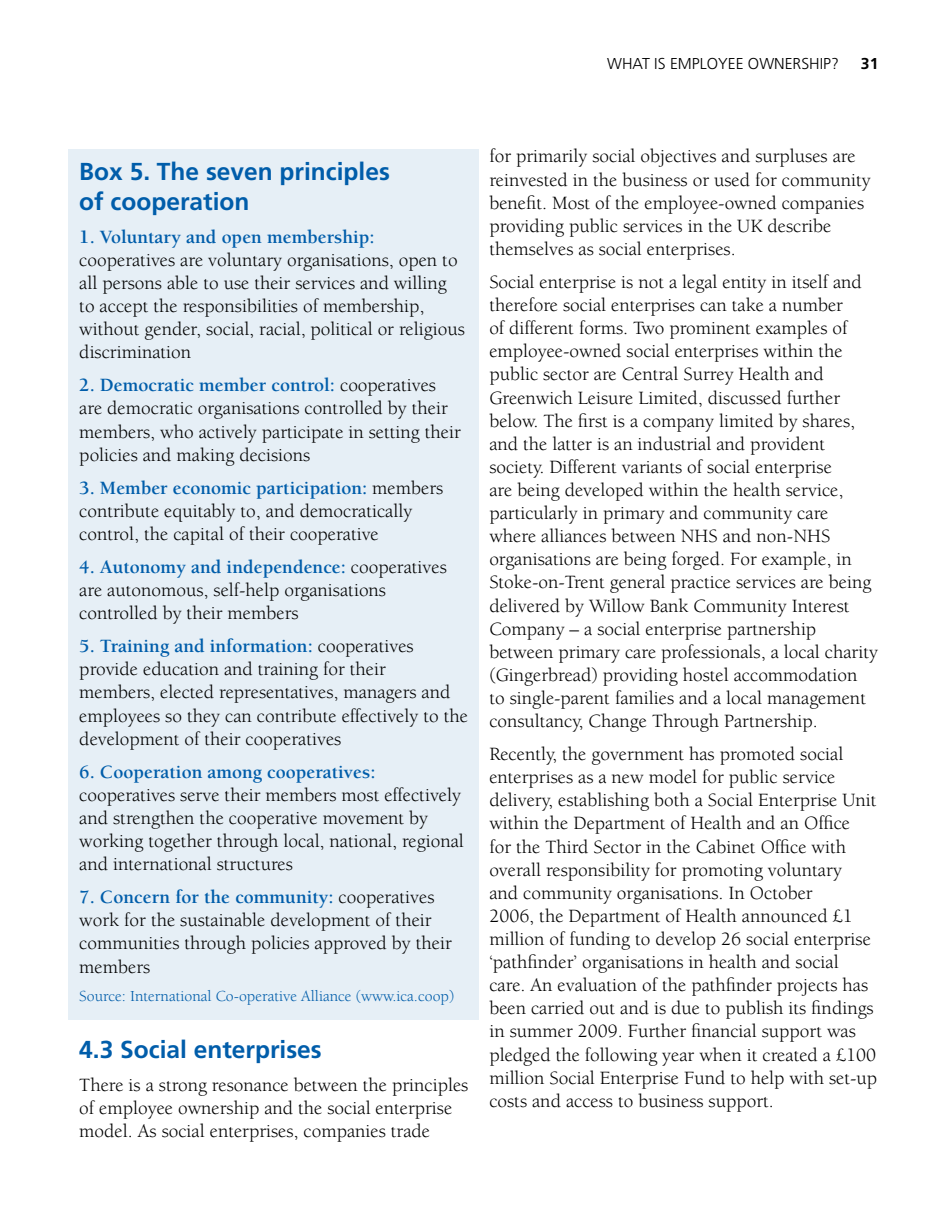
<style>
.page{position:relative;width:938px;height:1216px;background:#fff}
.page>*{position:absolute;margin:0;border:0;box-sizing:border-box;transform-origin:0 0}
.t1{font:700 24.5px/29.4px "Frutiger";color:#005daa}
.t2{font:19.25px/23.1px "Berkeley Std";color:#000}
.t3{font:700 19.25px "Berkeley Std";color:#005daa}
.t4{font:15.75px "Berkeley Std";color:#005daa}
.t5{font:300 15.75px "Frutiger";color:#000}
.t6{font:700 15.75px "Frutiger";color:#000}
.s1{font-weight:700;color:#005daa}
</style>
<div class="page">
<div style="left:69px;top:149px;width:410px;height:870px;background:#e6eff6"></div>
<p class="t5" style="left:607px;top:55px;width:233px">WHAT IS EMPLOYEE OWNERSHIP?</p>
<p class="t6" style="left:861px;top:55px;width:19px">31</p>
<p class="t1" style="left:79px;top:157px;width:312px">Box 5. The seven principles of cooperation</p>
<p class="t3" style="left:79px;top:226px;width:297px">1. Voluntary and open membership:</p>
<p class="t2" style="left:79px;top:248px;width:387px">cooperatives are voluntary organisations, open to all persons able to use their services and willing to accept the responsibilities of membership, without gender, social, racial, political or religious discrimination</p>
<p class="t2" style="left:79px;top:374px;width:383px"><span class="s1">2. Democratic member control:</span> cooperatives are democratic organisations controlled by their members, who actively participate in setting their policies and making decisions</p>
<p class="t2" style="left:79px;top:476px;width:365px"><span class="s1">3. Member economic participation:</span> members contribute equitably to, and democratically control, the capital of their cooperative</p>
<p class="t2" style="left:79px;top:555px;width:369px"><span class="s1">4. Autonomy and independence:</span> cooperatives are autonomous, self-help organisations controlled by their members</p>
<p class="t2" style="left:79px;top:635px;width:390px"><span class="s1">5. Training and information:</span> cooperatives provide education and training for their<br>members, elected representatives, managers and employees so they can contribute effectively to the development of their cooperatives</p>
<p class="t3" style="left:79px;top:761px;width:298px">6. Cooperation among cooperatives:</p>
<p class="t2" style="left:79px;top:783px;width:386px">cooperatives serve their members most effectively and strengthen the cooperative movement by working together through local, national, regional and international structures</p>
<p class="t2" style="left:79px;top:885px;width:374px"><span class="s1">7. Concern for the community:</span> cooperatives work for the sustainable development of their communities through policies approved by their members</p>
<p class="t4" style="left:79px;top:988px;width:376px">Source: International Co-operative Alliance (www.ica.coop)</p>
<p class="t1" style="left:79px;top:1034px;width:244px">4.3 Social enterprises</p>
<p class="t2" style="left:79px;top:1073px;width:390px">There is a strong resonance between the principles of employee ownership and the social enterprise model. As social enterprises, companies trade</p>
<p class="t2" style="left:489px;top:145px;width:383px">for primarily social objectives and surpluses are reinvested in the business or used for community benefit. Most of the employee-owned companies providing public services in the UK describe themselves as social enterprises.</p>
<p class="t2" style="left:489px;top:271px;width:390px">Social enterprise is not a legal entity in itself and therefore social enterprises can take a number<br>of different forms. Two prominent examples of employee-owned social enterprises within the public sector are Central Surrey Health and Greenwich Leisure Limited, discussed further below. The first is a company limited by shares, and the latter is an industrial and provident society. Different variants of social enterprise<br>are being developed within the health service, particularly in primary and community care where alliances between NHS and non-NHS organisations are being forged. For example, in Stoke-on-Trent general practice services are being delivered by Willow Bank Community Interest Company – a social enterprise partnership between primary care professionals, a local charity (Gingerbread) providing hostel accommodation<br>to single-parent families and a local management consultancy, Change Through Partnership.</p>
<p class="t2" style="left:489px;top:742px;width:389px">Recently, the government has promoted social enterprises as a new model for public service delivery, establishing both a Social Enterprise Unit within the Department of Health and an Office<br>for the Third Sector in the Cabinet Office with overall responsibility for promoting voluntary<br>and community organisations. In October<br>2006, the Department of Health announced £1 million of funding to develop 26 social enterprise ‘pathfinder’ organisations in health and social care. An evaluation of the pathfinder projects has been carried out and is due to publish its findings in summer 2009. Further financial support was pledged the following year when it created a £100 million Social Enterprise Fund to help with set-up costs and access to business support.</p>
</div>
